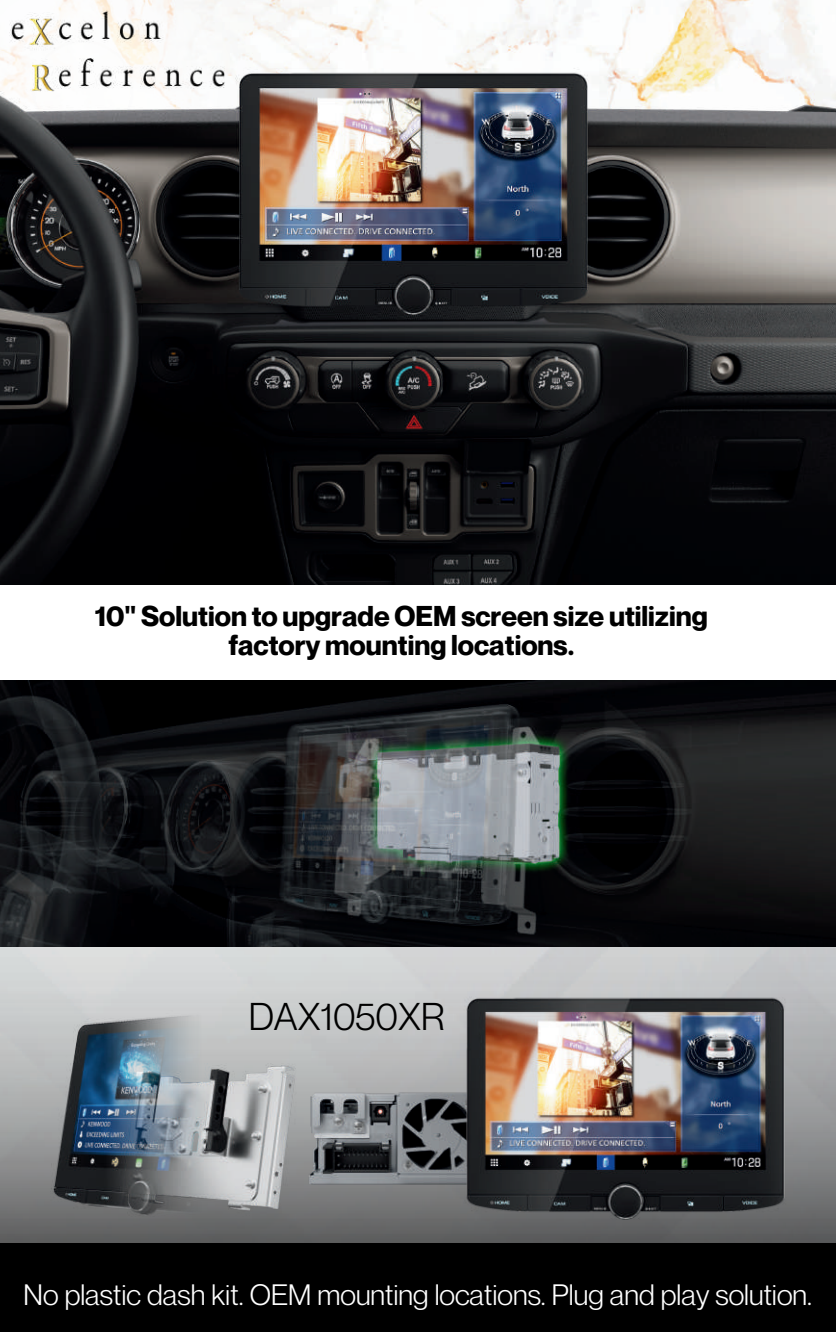
<style>
.page{position:relative;width:836px;height:1332px;background:#fff}
.page>*{position:absolute;margin:0;border:0;box-sizing:border-box;transform-origin:0 0}
.t1{font:37.8px "Neue Montreal";color:#000}
.t2{font:28.8px "Neue Montreal";color:#fff}
.t3{font:700 28px/28.4px "Neue Montreal";color:#000;text-align:center}
</style>
<div class="page">
<img style="left:0;top:947px;width:836px;height:296px">
<img style="left:0;top:0;width:836px;height:584px">
<img style="left:10px;top:10px;width:217px;height:81px">
<img style="left:304px;top:1072px;width:159px;height:133px">
<img style="left:463px;top:995px;width:324px;height:227px">
<img style="left:47px;top:1011px;width:257px;height:211px">
<img style="left:0;top:681px;width:836px;height:266px">
<div style="left:0;top:1243px;width:836px;height:89px;background:#000"></div>
<p class="t3" style="left:95px;top:599px;width:614px">10" Solution to upgrade OEM screen size utilizing factory mounting locations.</p>
<h1 class="t1" style="left:249px;top:986px;width:197px">DAX1050XR</h1>
<p class="t2" style="left:24px;top:1271px;width:789px">No plastic dash kit. OEM mounting locations. Plug and play solution.</p>
</div>
